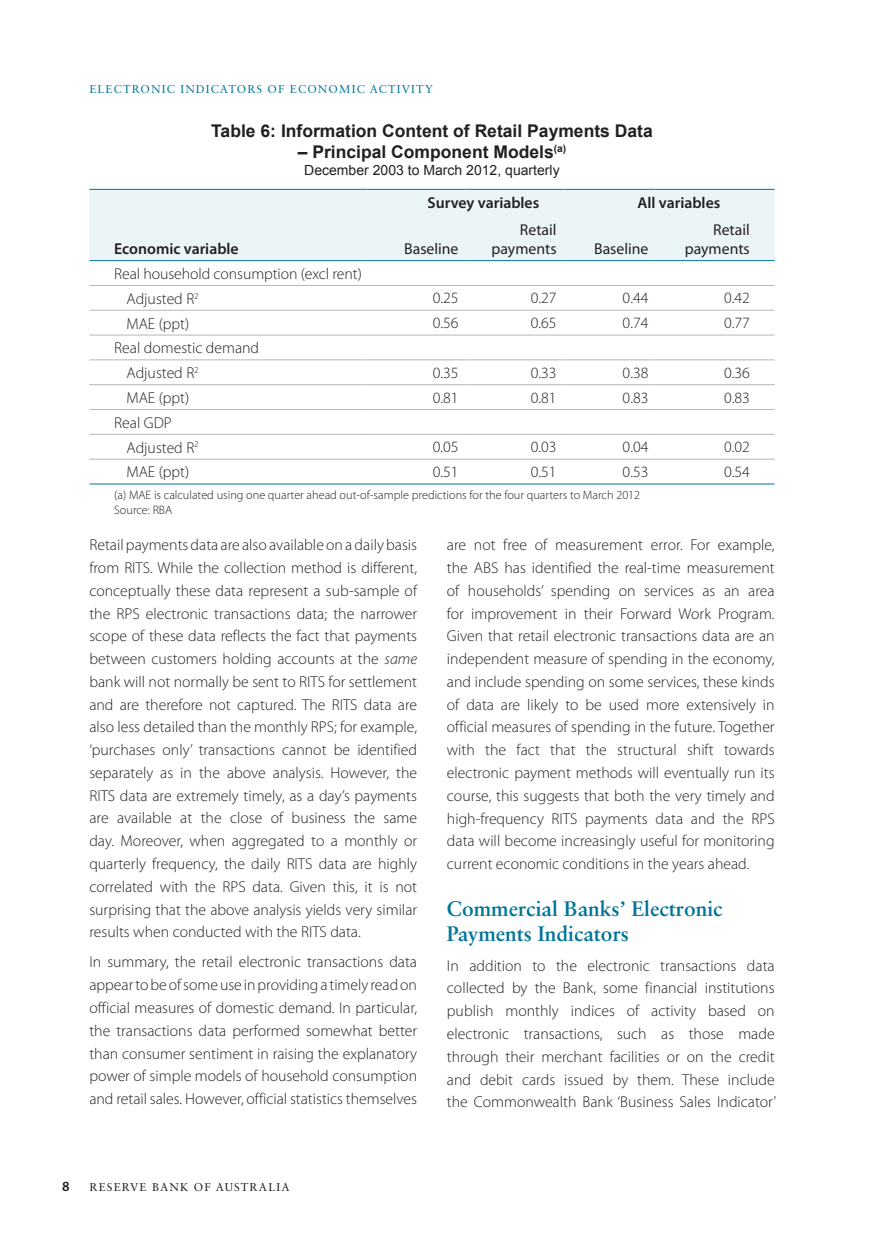
<style>
.page{position:relative;width:874px;height:1241px;background:#fff}
.page>*{position:absolute;margin:0;border:0;box-sizing:border-box;transform-origin:0 0}
.t1{font:700 21px/24.5px "Sabon LT Std";color:#007598}
.t2{font:700 17.5px "Arial";color:#231f20}
.t3{font:300 15.75px/22.8px "Myriad Pro";color:#231f20;text-align:justify}
.t4{font:15.75px/18.9px "Myriad Pro";color:#231f20;text-align:right}
.t5{font:600 15.75px "Myriad Pro";color:#231f20}
.t6{font:14px "Arial";color:#231f20}
.t7{font:600 14px "Myriad Pro";color:#231f20}
.t8{font:300 12.25px/14.7px "Myriad Pro";color:#231f20}
.t9{font:11.38px "Sabon LT Std";letter-spacing:.1em;color:#007598}
.t10{font:11.38px "Sabon LT Std";letter-spacing:.1em;color:#231f20}
.s1{font-style:italic}
</style>
<div class="page">
<div style="left:89px;top:190px;width:685px;height:70px;background:#ebf5f8"></div>
<hr style="left:89px;top:285px;width:278px;height:1px;background:#b2b7bb">
<hr style="left:89px;top:310px;width:278px;height:1px;background:#b2b7bb">
<hr style="left:89px;top:335px;width:278px;height:1px;background:#b2b7bb">
<hr style="left:89px;top:384px;width:278px;height:1px;background:#b2b7bb">
<hr style="left:89px;top:459px;width:278px;height:1px;background:#b2b7bb">
<hr style="left:367px;top:285px;width:98px;height:1px;background:#b2b7bb">
<hr style="left:465px;top:285px;width:98px;height:1px;background:#b2b7bb">
<hr style="left:563px;top:285px;width:92px;height:1px;background:#b2b7bb">
<hr style="left:655px;top:285px;width:119px;height:1px;background:#b2b7bb">
<hr style="left:367px;top:310px;width:98px;height:1px;background:#b2b7bb">
<hr style="left:465px;top:310px;width:98px;height:1px;background:#b2b7bb">
<hr style="left:563px;top:310px;width:92px;height:1px;background:#b2b7bb">
<hr style="left:655px;top:310px;width:119px;height:1px;background:#b2b7bb">
<hr style="left:367px;top:335px;width:98px;height:1px;background:#b2b7bb">
<hr style="left:465px;top:335px;width:98px;height:1px;background:#b2b7bb">
<hr style="left:563px;top:335px;width:92px;height:1px;background:#b2b7bb">
<hr style="left:655px;top:335px;width:119px;height:1px;background:#b2b7bb">
<hr style="left:367px;top:359px;width:98px;height:1px;background:#b2b7bb">
<hr style="left:465px;top:359px;width:98px;height:1px;background:#b2b7bb">
<hr style="left:563px;top:359px;width:92px;height:1px;background:#b2b7bb">
<hr style="left:655px;top:359px;width:119px;height:1px;background:#b2b7bb">
<hr style="left:367px;top:384px;width:98px;height:1px;background:#b2b7bb">
<hr style="left:465px;top:384px;width:98px;height:1px;background:#b2b7bb">
<hr style="left:563px;top:384px;width:92px;height:1px;background:#b2b7bb">
<hr style="left:655px;top:384px;width:119px;height:1px;background:#b2b7bb">
<hr style="left:367px;top:409px;width:98px;height:1px;background:#b2b7bb">
<hr style="left:465px;top:409px;width:98px;height:1px;background:#b2b7bb">
<hr style="left:563px;top:409px;width:92px;height:1px;background:#b2b7bb">
<hr style="left:655px;top:409px;width:119px;height:1px;background:#b2b7bb">
<hr style="left:367px;top:434px;width:98px;height:1px;background:#b2b7bb">
<hr style="left:465px;top:434px;width:98px;height:1px;background:#b2b7bb">
<hr style="left:563px;top:434px;width:92px;height:1px;background:#b2b7bb">
<hr style="left:655px;top:434px;width:119px;height:1px;background:#b2b7bb">
<hr style="left:367px;top:459px;width:98px;height:1px;background:#b2b7bb">
<hr style="left:465px;top:459px;width:98px;height:1px;background:#b2b7bb">
<hr style="left:563px;top:459px;width:92px;height:1px;background:#b2b7bb">
<hr style="left:655px;top:459px;width:119px;height:1px;background:#b2b7bb">
<hr style="left:89px;top:189px;width:278px;height:1px;background:#007598">
<hr style="left:367px;top:189px;width:98px;height:1px;background:#007598">
<hr style="left:465px;top:189px;width:98px;height:1px;background:#007598">
<hr style="left:563px;top:189px;width:92px;height:1px;background:#007598">
<hr style="left:655px;top:189px;width:119px;height:1px;background:#007598">
<hr style="left:89px;top:359px;width:278px;height:1px;background:#b2b7bb">
<hr style="left:89px;top:409px;width:278px;height:1px;background:#b2b7bb">
<hr style="left:89px;top:434px;width:278px;height:1px;background:#b2b7bb">
<hr style="left:89px;top:260px;width:278px;height:1px;background:#007598">
<hr style="left:367px;top:260px;width:98px;height:1px;background:#007598">
<hr style="left:465px;top:260px;width:98px;height:1px;background:#007598">
<hr style="left:563px;top:260px;width:92px;height:1px;background:#007598">
<hr style="left:655px;top:260px;width:119px;height:1px;background:#007598">
<hr style="left:89px;top:483px;width:278px;height:1px;background:#007598">
<hr style="left:367px;top:483px;width:98px;height:1px;background:#007598">
<hr style="left:465px;top:483px;width:98px;height:1px;background:#007598">
<hr style="left:563px;top:483px;width:92px;height:1px;background:#007598">
<hr style="left:655px;top:483px;width:119px;height:1px;background:#007598">
<p class="t9" style="left:89px;top:82px;width:345px">ELECTRONIC INDICATORS OF ECONOMIC ACTIVITY</p>
<p class="t2" style="left:211px;top:119px;width:443px">Table 6: Information Content of Retail Payments Data</p>
<p class="t2" style="left:297px;top:140px;width:270px">– Principal Component Models<sup>(a)</sup></p>
<p class="t6" style="left:304px;top:160px;width:257px">December 2003 to March 2012, quarterly</p>
<p class="t5" style="left:427px;top:193px;width:113px">Survey variables</p>
<p class="t5" style="left:637px;top:193px;width:84px">All variables</p>
<p class="t5" style="left:114px;top:238px;width:126px">Economic variable</p>
<p class="t4" style="left:404px;top:238px;width:56px">Baseline</p>
<p class="t4" style="left:491px;top:220px;width:67px">Retail payments</p>
<p class="t4" style="left:684px;top:220px;width:67px">Retail payments</p>
<p class="t4" style="left:594px;top:238px;width:56px">Baseline</p>
<p class="t3" style="left:126px;top:261px;width:237px;line-height:24.8px;text-indent:-12px">Real household consumption (excl rent)<br>Adjusted R<sup>2</sup></p>
<p class="t3" style="left:432px;top:286px;width:27px">0.25</p>
<p class="t3" style="left:530px;top:286px;width:27px">0.27</p>
<p class="t3" style="left:622px;top:286px;width:27px">0.44</p>
<p class="t3" style="left:723px;top:286px;width:27px">0.42</p>
<p class="t3" style="left:126px;top:312px;width:64px">MAE (ppt)</p>
<p class="t3" style="left:432px;top:311px;width:27px">0.56</p>
<p class="t3" style="left:530px;top:311px;width:27px">0.65</p>
<p class="t3" style="left:622px;top:311px;width:27px">0.74</p>
<p class="t3" style="left:723px;top:311px;width:27px">0.77</p>
<p class="t3" style="left:126px;top:335px;width:134px;line-height:24.8px;text-indent:-12px">Real domestic demand<br>Adjusted R<sup>2</sup></p>
<p class="t3" style="left:432px;top:361px;width:27px">0.35</p>
<p class="t3" style="left:530px;top:361px;width:27px">0.33</p>
<p class="t3" style="left:622px;top:361px;width:27px">0.38</p>
<p class="t3" style="left:723px;top:361px;width:27px">0.36</p>
<p class="t3" style="left:126px;top:386px;width:64px">MAE (ppt)</p>
<p class="t3" style="left:432px;top:386px;width:27px">0.81</p>
<p class="t3" style="left:530px;top:386px;width:27px">0.81</p>
<p class="t3" style="left:622px;top:386px;width:27px">0.83</p>
<p class="t3" style="left:723px;top:386px;width:27px">0.83</p>
<p class="t3" style="left:126px;top:410px;width:74px;line-height:24.8px;text-indent:-12px">Real GDP<br>Adjusted R<sup>2</sup></p>
<p class="t3" style="left:432px;top:435px;width:27px">0.05</p>
<p class="t3" style="left:530px;top:435px;width:27px">0.03</p>
<p class="t3" style="left:622px;top:435px;width:27px">0.04</p>
<p class="t3" style="left:723px;top:435px;width:27px">0.02</p>
<p class="t3" style="left:126px;top:460px;width:64px">MAE (ppt)</p>
<p class="t3" style="left:432px;top:460px;width:27px">0.51</p>
<p class="t3" style="left:530px;top:460px;width:27px">0.51</p>
<p class="t3" style="left:622px;top:460px;width:27px">0.53</p>
<p class="t3" style="left:723px;top:460px;width:27px">0.54</p>
<p class="t8" style="left:114px;top:487px;width:527px">(a) MAE is calculated using one quarter ahead out-of-sample predictions for the four quarters to March 2012<br>Source: RBA</p>
<p class="t3" style="left:89px;top:533px;width:329px">Retail payments data are also available on a daily basis from RITS. While the collection method is different, conceptually these data represent a sub-sample of the RPS electronic transactions data; the narrower scope of these data reflects the fact that payments between customers holding accounts at the <span class="s1">same </span>bank will not normally be sent to RITS for settlement and are therefore not captured. The RITS data are also less detailed than the monthly RPS; for example, ‘purchases only’ transactions cannot be identified separately as in the above analysis. However, the RITS data are extremely timely, as a day’s payments are available at the close of business the same day. Moreover, when aggregated to a monthly or quarterly frequency, the daily RITS data are highly correlated with the RPS data. Given this, it is not surprising that the above analysis yields very similar results when conducted with the RITS data.</p>
<p class="t3" style="left:89px;top:950px;width:329px">In summary, the retail electronic transactions data appear to be of some use in providing a timely read on official measures of domestic demand. In particular, the transactions data performed somewhat better than consumer sentiment in raising the explanatory power of simple models of household consumption and retail sales. However, official statistics themselves</p>
<p class="t3" style="left:446px;top:533px;width:329px">are not free of measurement error. For example, the ABS has identified the real-time measurement of households’ spending on services as an area for improvement in their Forward Work Program.<br>Given that retail electronic transactions data are an independent measure of spending in the economy, and include spending on some services, these kinds of data are likely to be used more extensively in official measures of spending in the future. Together with the fact that the structural shift towards electronic payment methods will eventually run its course, this suggests that both the very timely and high-frequency RITS payments data and the RPS data will become increasingly useful for monitoring current economic conditions in the years ahead.</p>
<h1 class="t1" style="left:446px;top:895px;width:277px">Commercial Banks’ Electronic<br>Payments Indicators</h1>
<p class="t3" style="left:446px;top:953px;width:330px">In addition to the electronic transactions data collected by the Bank, some financial institutions publish monthly indices of activity based on electronic transactions, such as those made through their merchant facilities or on the credit and debit cards issued by them. These include the Commonwealth Bank ‘Business Sales Indicator’</p>
<p class="t7" style="left:62px;top:1177px;width:9px">8</p>
<p class="t10" style="left:89px;top:1180px;width:201px">RESERVE BANK OF AUSTRALIA</p>
</div>
